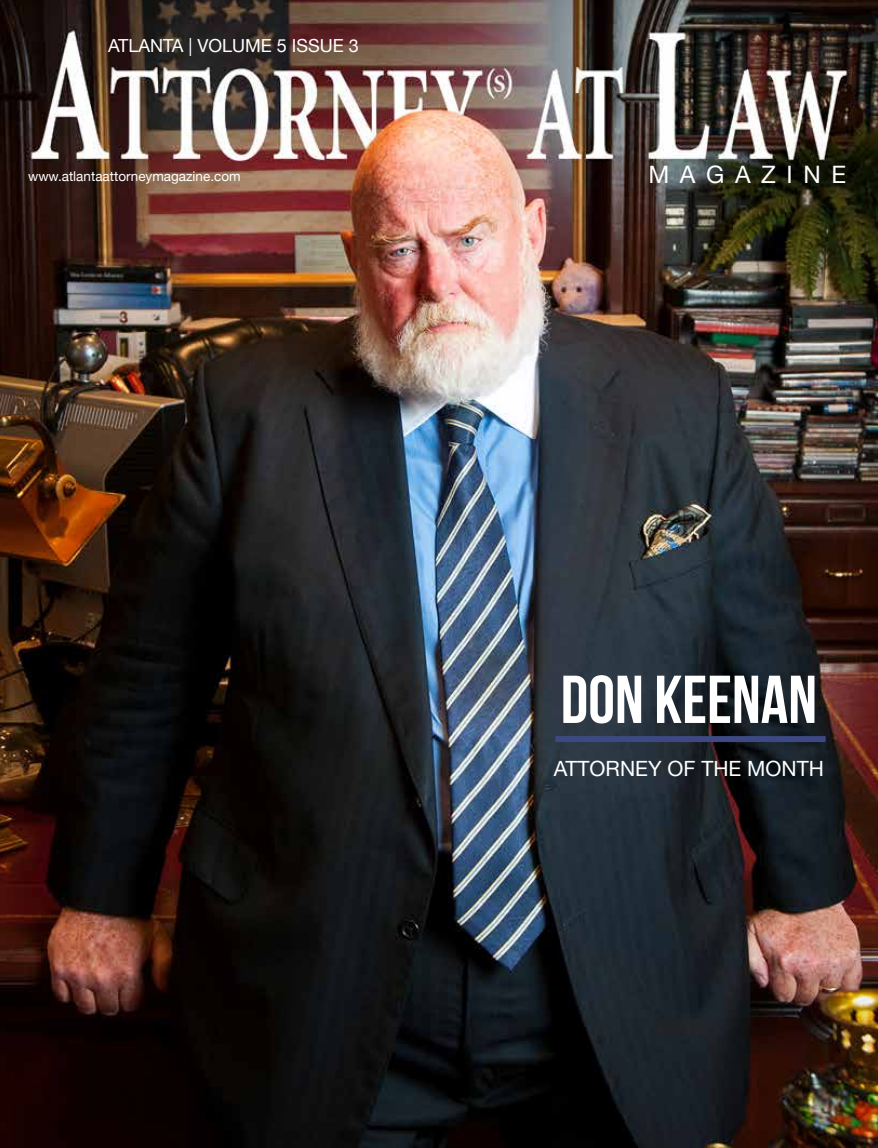
<style>
.page{position:relative;width:878px;height:1148px;background:#fff}
.page>*{position:absolute;margin:0;border:0;box-sizing:border-box;transform-origin:0 0}
.t1{font:67.5px "Bebas Neue";color:#fff}
.t2{font:24px "Helvetica Neue";letter-spacing:.445em;color:#fff}
.t3{font:21px "Helvetica Neue";color:#fff}
.t4{font:18px "Helvetica Neue";color:#fff}
.t5{font:13.5px "Helvetica Neue";color:#fff}
</style>
<div class="page">
<img style="left:0;top:0;width:878px;height:1148px">
<div style="left:555px;top:736px;width:270px;height:6px;background:#3d4982"></div>
<h3 class="t4" style="left:108px;top:32px;width:252px">ATLANTA | VOLUME 5 ISSUE 3</h3>
<p class="t5" style="left:28px;top:167px;width:214px">www.atlantaattorneymagazine.com</p>
<h2 class="t2" style="left:648px;top:157px;width:199px">MAGAZINE</h2>
<h1 class="t1" style="left:560px;top:662px;width:258px">DON KEENAN</h1>
<h3 class="t3" style="left:554px;top:753px;width:271px">ATTORNEY OF THE MONTH</h3>
</div>
